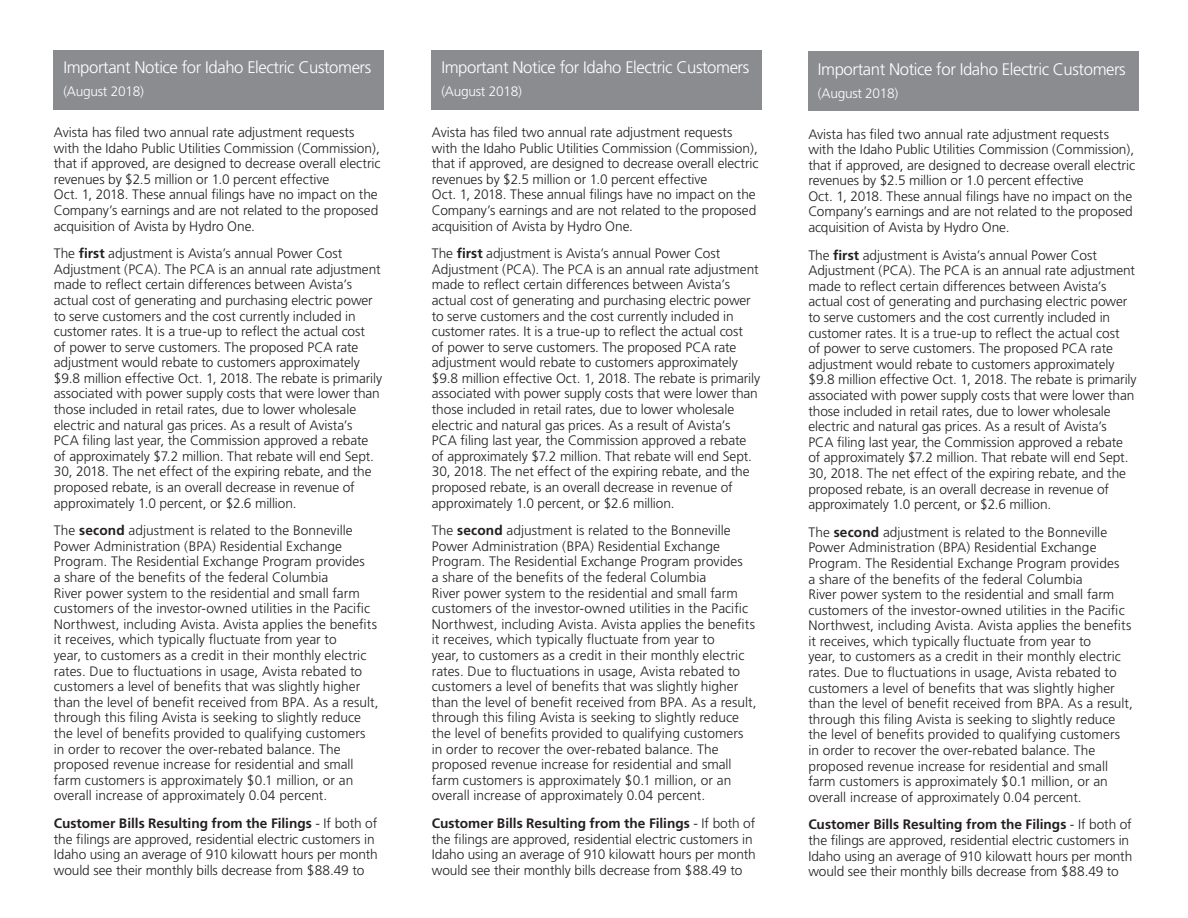
<style>
.page{position:relative;width:1188px;height:918px;background:#fff}
.page>*{position:absolute;margin:0;border:0;box-sizing:border-box;transform-origin:0 0}
.t1{font:300 16.8px "Frutiger";letter-spacing:-.025em;color:#fff}
.t2{font:300 13.65px/15.6px "Frutiger";letter-spacing:-.005em;color:#231f20}
.t3{font:300 13.65px "Frutiger";letter-spacing:-.02em;color:#fff}
.s1{font-weight:700}
</style>
<div class="page">
<div style="left:54px;top:50px;width:330px;height:59px;background:#8a8c8f"></div>
<div style="left:808px;top:51px;width:330px;height:60px;background:#8a8c8f"></div>
<div style="left:432px;top:50px;width:330px;height:59px;background:#8a8c8f"></div>
<p class="t1" style="left:63px;top:58px;width:309px">Important Notice for Idaho Electric Customers</p>
<p class="t3" style="left:63px;top:84px;width:82px">(August 2018)</p>
<p class="t2" style="left:54px;top:125px;width:328px">Avista has filed two annual rate adjustment requests with the Idaho Public Utilities Commission (Commission), that if approved, are designed to decrease overall electric revenues by $2.5 million or 1.0 percent effective<br>Oct. 1, 2018. These annual filings have no impact on the Company’s earnings and are not related to the proposed acquisition of Avista by Hydro One.</p>
<p class="t2" style="left:54px;top:246px;width:330px">The <span class="s1">first</span> adjustment is Avista’s annual Power Cost Adjustment (PCA). The PCA is an annual rate adjustment made to reflect certain differences between Avista’s actual cost of generating and purchasing electric power to serve customers and the cost currently included in customer rates. It is a true-up to reflect the actual cost<br>of power to serve customers. The proposed PCA rate adjustment would rebate to customers approximately $9.8 million effective Oct. 1, 2018. The rebate is primarily associated with power supply costs that were lower than those included in retail rates, due to lower wholesale electric and natural gas prices. As a result of Avista’s<br>PCA filing last year, the Commission approved a rebate of approximately $7.2 million. That rebate will end Sept.<br>30, 2018. The net effect of the expiring rebate, and the proposed rebate, is an overall decrease in revenue of approximately 1.0 percent, or $2.6 million.</p>
<p class="t2" style="left:54px;top:523px;width:326px">The <span class="s1">second</span> adjustment is related to the Bonneville Power Administration (BPA) Residential Exchange Program. The Residential Exchange Program provides<br>a share of the benefits of the federal Columbia<br>River power system to the residential and small farm customers of the investor-owned utilities in the Pacific Northwest, including Avista. Avista applies the benefits it receives, which typically fluctuate from year to<br>year, to customers as a credit in their monthly electric rates. Due to fluctuations in usage, Avista rebated to customers a level of benefits that was slightly higher than the level of benefit received from BPA. As a result, through this filing Avista is seeking to slightly reduce the level of benefits provided to qualifying customers in order to recover the over-rebated balance. The proposed revenue increase for residential and small farm customers is approximately $0.1 million, or an overall increase of approximately 0.04 percent.</p>
<p class="t2" style="left:54px;top:816px;width:326px"><span class="s1">Customer Bills Resulting from the Filings</span> - If both of the filings are approved, residential electric customers in Idaho using an average of 910 kilowatt hours per month would see their monthly bills decrease from $88.49 to</p>
<p class="t1" style="left:441px;top:58px;width:309px">Important Notice for Idaho Electric Customers</p>
<p class="t3" style="left:441px;top:84px;width:82px">(August 2018)</p>
<p class="t2" style="left:432px;top:125px;width:328px">Avista has filed two annual rate adjustment requests with the Idaho Public Utilities Commission (Commission), that if approved, are designed to decrease overall electric revenues by $2.5 million or 1.0 percent effective<br>Oct. 1, 2018. These annual filings have no impact on the Company’s earnings and are not related to the proposed acquisition of Avista by Hydro One.</p>
<p class="t2" style="left:432px;top:246px;width:330px">The <span class="s1">first</span> adjustment is Avista’s annual Power Cost Adjustment (PCA). The PCA is an annual rate adjustment made to reflect certain differences between Avista’s actual cost of generating and purchasing electric power to serve customers and the cost currently included in customer rates. It is a true-up to reflect the actual cost<br>of power to serve customers. The proposed PCA rate adjustment would rebate to customers approximately $9.8 million effective Oct. 1, 2018. The rebate is primarily associated with power supply costs that were lower than those included in retail rates, due to lower wholesale electric and natural gas prices. As a result of Avista’s<br>PCA filing last year, the Commission approved a rebate of approximately $7.2 million. That rebate will end Sept.<br>30, 2018. The net effect of the expiring rebate, and the proposed rebate, is an overall decrease in revenue of approximately 1.0 percent, or $2.6 million.</p>
<p class="t2" style="left:432px;top:523px;width:326px">The <span class="s1">second</span> adjustment is related to the Bonneville Power Administration (BPA) Residential Exchange Program. The Residential Exchange Program provides<br>a share of the benefits of the federal Columbia<br>River power system to the residential and small farm customers of the investor-owned utilities in the Pacific Northwest, including Avista. Avista applies the benefits it receives, which typically fluctuate from year to<br>year, to customers as a credit in their monthly electric rates. Due to fluctuations in usage, Avista rebated to customers a level of benefits that was slightly higher than the level of benefit received from BPA. As a result, through this filing Avista is seeking to slightly reduce the level of benefits provided to qualifying customers in order to recover the over-rebated balance. The proposed revenue increase for residential and small farm customers is approximately $0.1 million, or an overall increase of approximately 0.04 percent.</p>
<p class="t2" style="left:432px;top:816px;width:326px"><span class="s1">Customer Bills Resulting from the Filings</span> - If both of the filings are approved, residential electric customers in Idaho using an average of 910 kilowatt hours per month would see their monthly bills decrease from $88.49 to</p>
<p class="t1" style="left:818px;top:60px;width:309px">Important Notice for Idaho Electric Customers</p>
<p class="t3" style="left:818px;top:85px;width:82px">(August 2018)</p>
<p class="t2" style="left:808px;top:126px;width:328px">Avista has filed two annual rate adjustment requests with the Idaho Public Utilities Commission (Commission), that if approved, are designed to decrease overall electric revenues by $2.5 million or 1.0 percent effective<br>Oct. 1, 2018. These annual filings have no impact on the Company’s earnings and are not related to the proposed acquisition of Avista by Hydro One.</p>
<p class="t2" style="left:808px;top:247px;width:330px">The <span class="s1">first</span> adjustment is Avista’s annual Power Cost Adjustment (PCA). The PCA is an annual rate adjustment made to reflect certain differences between Avista’s actual cost of generating and purchasing electric power to serve customers and the cost currently included in customer rates. It is a true-up to reflect the actual cost<br>of power to serve customers. The proposed PCA rate adjustment would rebate to customers approximately $9.8 million effective Oct. 1, 2018. The rebate is primarily associated with power supply costs that were lower than those included in retail rates, due to lower wholesale electric and natural gas prices. As a result of Avista’s<br>PCA filing last year, the Commission approved a rebate of approximately $7.2 million. That rebate will end Sept.<br>30, 2018. The net effect of the expiring rebate, and the proposed rebate, is an overall decrease in revenue of approximately 1.0 percent, or $2.6 million.</p>
<p class="t2" style="left:808px;top:524px;width:326px">The <span class="s1">second</span> adjustment is related to the Bonneville Power Administration (BPA) Residential Exchange Program. The Residential Exchange Program provides<br>a share of the benefits of the federal Columbia<br>River power system to the residential and small farm customers of the investor-owned utilities in the Pacific Northwest, including Avista. Avista applies the benefits it receives, which typically fluctuate from year to<br>year, to customers as a credit in their monthly electric rates. Due to fluctuations in usage, Avista rebated to customers a level of benefits that was slightly higher than the level of benefit received from BPA. As a result, through this filing Avista is seeking to slightly reduce the level of benefits provided to qualifying customers in order to recover the over-rebated balance. The proposed revenue increase for residential and small farm customers is approximately $0.1 million, or an overall increase of approximately 0.04 percent.</p>
<p class="t2" style="left:808px;top:817px;width:326px"><span class="s1">Customer Bills Resulting from the Filings</span> - If both of the filings are approved, residential electric customers in Idaho using an average of 910 kilowatt hours per month would see their monthly bills decrease from $88.49 to</p>
</div>
